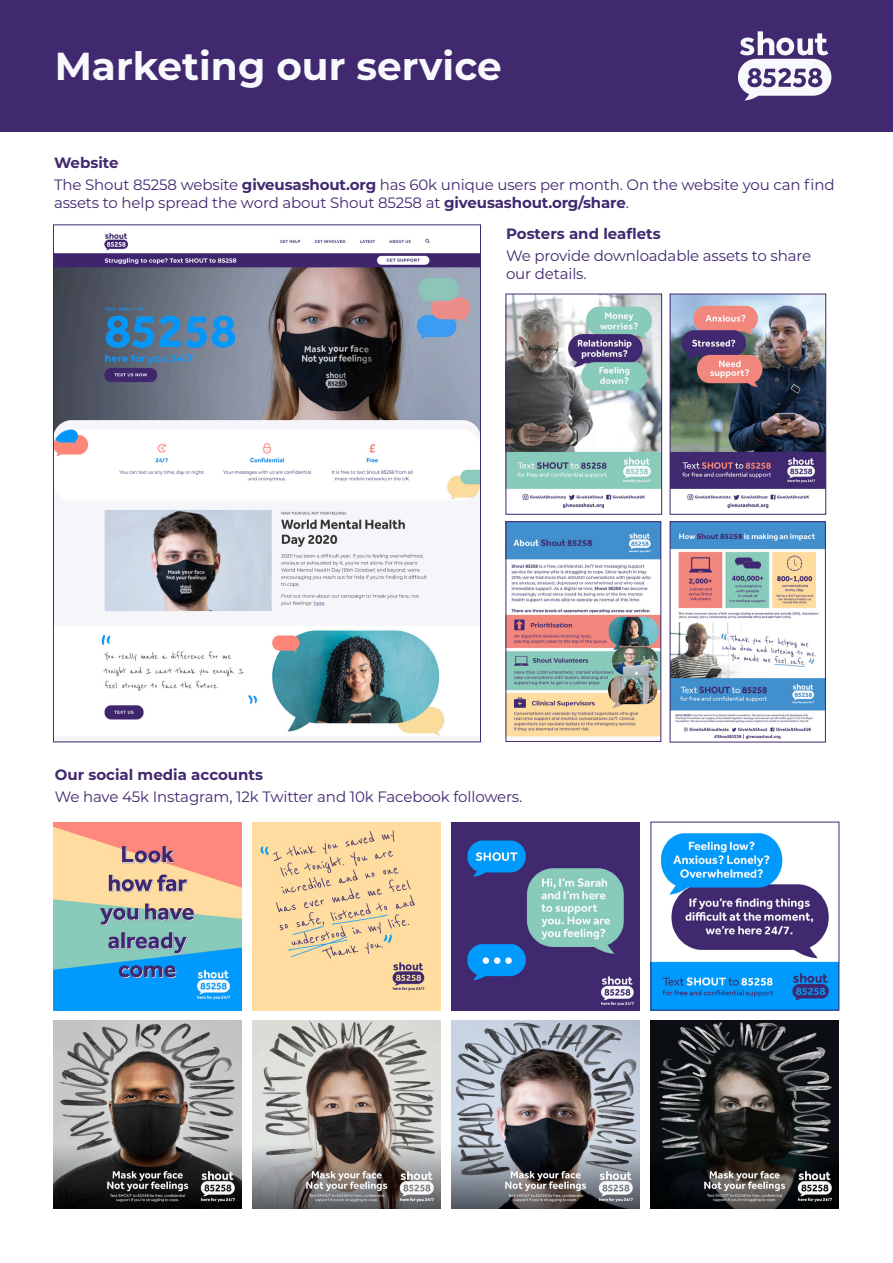
<style>
.page{position:relative;width:893px;height:1263px;background:#fff}
.page>*{position:absolute;margin:0;border:0;box-sizing:border-box;transform-origin:0 0}
.t1{font:700 39px "Montserrat";color:#f8f9fd}
.t2{font:15px/18px "Montserrat";letter-spacing:-.01em;color:#41296f}
.t3{font:700 15px "Montserrat";color:#41296f}
.s1{font-weight:700}
</style>
<div class="page">
<div style="left:0;top:0;width:893px;height:132px;background:#41296f"></div>
<svg style="left:738px;top:31px;width:93px;height:70px"></svg>
<img style="left:508px;top:524px;width:151px;height:213px">
<img style="left:672px;top:524px;width:151px;height:215px">
<img style="left:508px;top:296px;width:152px;height:213px">
<div style="left:506px;top:294px;width:156px;height:220px;border:1px solid #41296f"></div>
<img style="left:672px;top:296px;width:152px;height:213px">
<div style="left:670px;top:294px;width:156px;height:220px;border:1px solid #41296f"></div>
<img style="left:55px;top:232px;width:424px;height:269px">
<img style="left:101px;top:509px;width:344px;height:229px">
<img style="left:53px;top:822px;width:188px;height:188px">
<img style="left:53px;top:1021px;width:188px;height:188px">
<img style="left:252px;top:822px;width:189px;height:188px">
<img style="left:252px;top:1021px;width:189px;height:188px">
<img style="left:452px;top:822px;width:188px;height:188px">
<img style="left:452px;top:1021px;width:188px;height:188px">
<img style="left:653px;top:833px;width:184px;height:175px">
<img style="left:651px;top:1021px;width:188px;height:188px">
<p class="t1" style="left:55px;top:38px;width:448px">Marketing our service</p>
<p class="t3" style="left:54px;top:151px;width:66px">Website</p>
<p class="t2" style="left:54px;top:175px;width:782px">The Shout 85258 website <span class="s1">giveusashout.org</span> has 60k unique users per month. On the website you can find assets to help spread the word about Shout 85258 at <span class="s1">giveusashout.org/share</span>.</p>
<p class="t3" style="left:506px;top:223px;width:156px">Posters and leaflets</p>
<p class="t2" style="left:506px;top:247px;width:307px">We provide downloadable assets to share our details.</p>
<p class="t3" style="left:55px;top:764px;width:210px">Our social media accounts</p>
<p class="t2" style="left:55px;top:787px;width:469px">We have 45k Instagram, 12k Twitter and 10k Facebook followers.</p>
</div>
